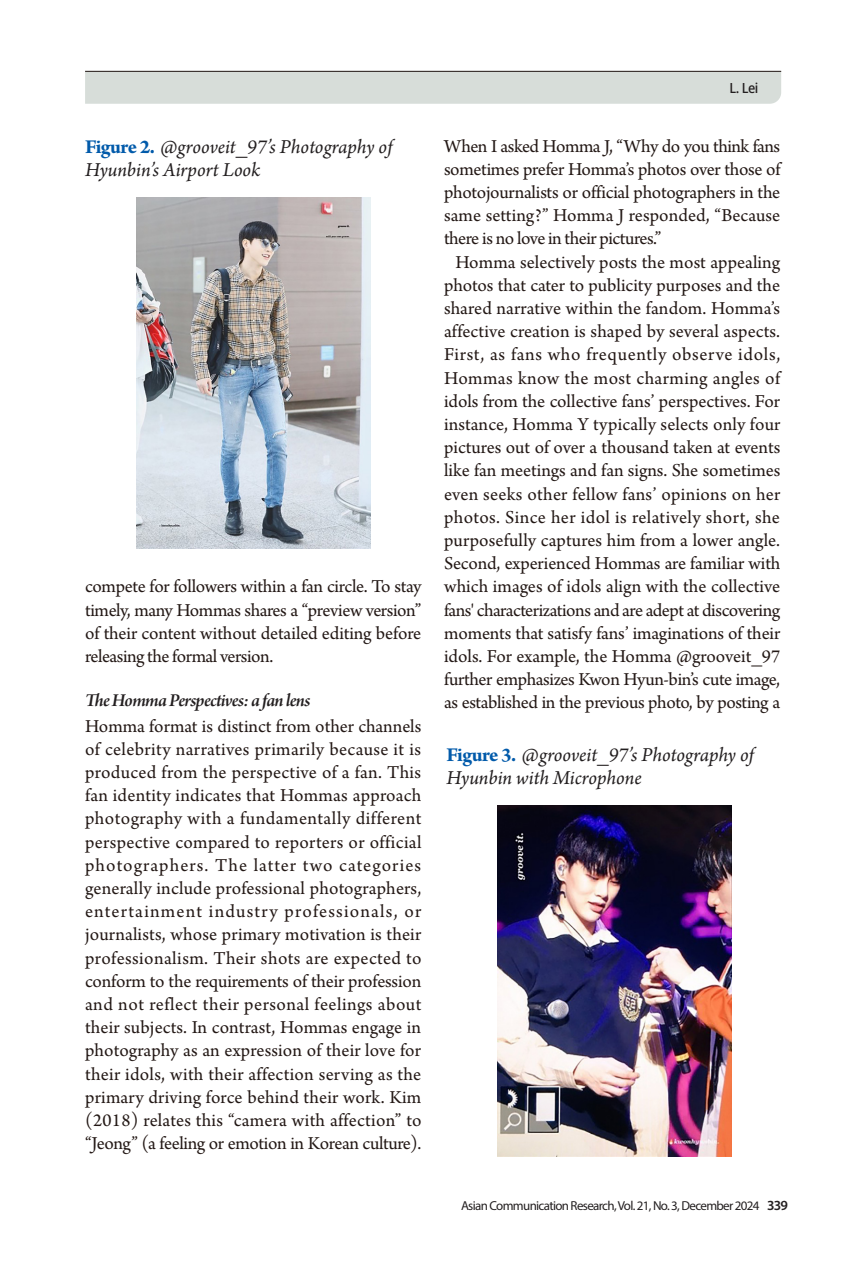
<style>
.page{position:relative;width:868px;height:1270px;background:#fff}
.page>*{position:absolute;margin:0;border:0;box-sizing:border-box;transform-origin:0 0}
.표제목{font:italic 20.8px/23.2px "Arno Pro";letter-spacing:-.005em;color:#231f20}
.본문{font:19.2px/23.2px "Arno Pro";color:#231815;text-align:justify}
.본문_첫{font:19.2px/23.2px "Arno Pro";letter-spacing:-.02em;color:#231815;text-align:justify}
.본문-2{font:19.2px "Arno Pro Smbd Italic Subhead";letter-spacing:-.035em;color:#231f20}
.t1{font:500 semi-condensed 14px "Noto Sans";color:#231f20}
.t2{font:13px "Myriad Pro";letter-spacing:-.05em;color:#231f20}
.s1{font-weight:700;font-style:normal;color:#015aaa}
.s2{font-family:"Myriad Variable Concept";font-size:14px}
</style>
<div class="page">
<div style="left:85px;top:72px;width:696px;height:32px;background:#d7ddd9"></div>
<hr style="left:85px;top:71px;width:696px;height:1px;background:#231815">
<img style="left:136px;top:197px;width:234px;height:352px">
<img style="left:497px;top:805px;width:234px;height:352px">
<p class="표제목" style="left:85px;top:136px;width:309px"><span class="s1">Figure 2.</span> @grooveit_97’s Photography of<br>Hyunbin’s Airport Look</p>
<p class="본문" style="left:85px;top:576px;width:338px">compete for followers within a fan circle. To stay timely, many Hommas shares a “preview version” of their content without detailed editing before releasing the formal version.</p>
<p class="본문-2" style="left:85px;top:690px;width:227px">The Homma Perspectives: a fan lens</p>
<p class="본문_첫" style="left:85px;top:715px;width:338px">Homma format is distinct from other channels of celebrity narratives primarily because it is produced from the perspective of a fan. This fan identity indicates that Hommas approach photography with a fundamentally different perspective compared to reporters or official photographers. The latter two categories generally include professional photographers, entertainment industry professionals, or journalists, whose primary motivation is their professionalism. Their shots are expected to conform to the requirements of their profession and not reflect their personal feelings about their subjects. In contrast, Hommas engage in photography as an expression of their love for their idols, with their affection serving as the primary driving force behind their work. Kim (2018) relates this “camera with affection” to “Jeong” (a feeling or emotion in Korean culture).</p>
<p class="t1" style="left:729px;top:78px;width:31px">L. Lei</p>
<p class="본문_첫" style="left:444px;top:135px;width:338px">When I asked Homma J, “Why do you think fans sometimes prefer Homma’s photos over those of photojournalists or official photographers in the same setting?” Homma J responded, “Because there is no love in their pictures.”</p>
<p class="본문" style="left:444px;top:251px;width:338px;text-align:center">Homma selectively posts the most appealing photos that cater to publicity purposes and the shared narrative within the fandom. Homma’s affective creation is shaped by several aspects.<br>First, as fans who frequently observe idols, Hommas know the most charming angles of idols from the collective fans’ perspectives. For instance, Homma Y typically selects only four pictures out of over a thousand taken at events like fan meetings and fan signs. She sometimes even seeks other fellow fans’ opinions on her photos. Since her idol is relatively short, she purposefully captures him from a lower angle.<br>Second, experienced Hommas are familiar with which images of idols align with the collective fans' characterizations and are adept at discovering moments that satisfy fans’ imaginations of their idols. For example, the Homma @grooveit_97 further emphasizes Kwon Hyun-bin’s cute image, as established in the previous photo, by posting a</p>
<p class="표제목" style="left:446px;top:744px;width:309px"><span class="s1">Figure 3.</span> @grooveit_97’s Photography of<br>Hyunbin with Microphone</p>
<p class="t2" style="left:461px;top:1198px;width:328px">Asian Communication Research, Vol. 21, No. 3, December 2024 <span class="s2">339</span></p>
</div>
